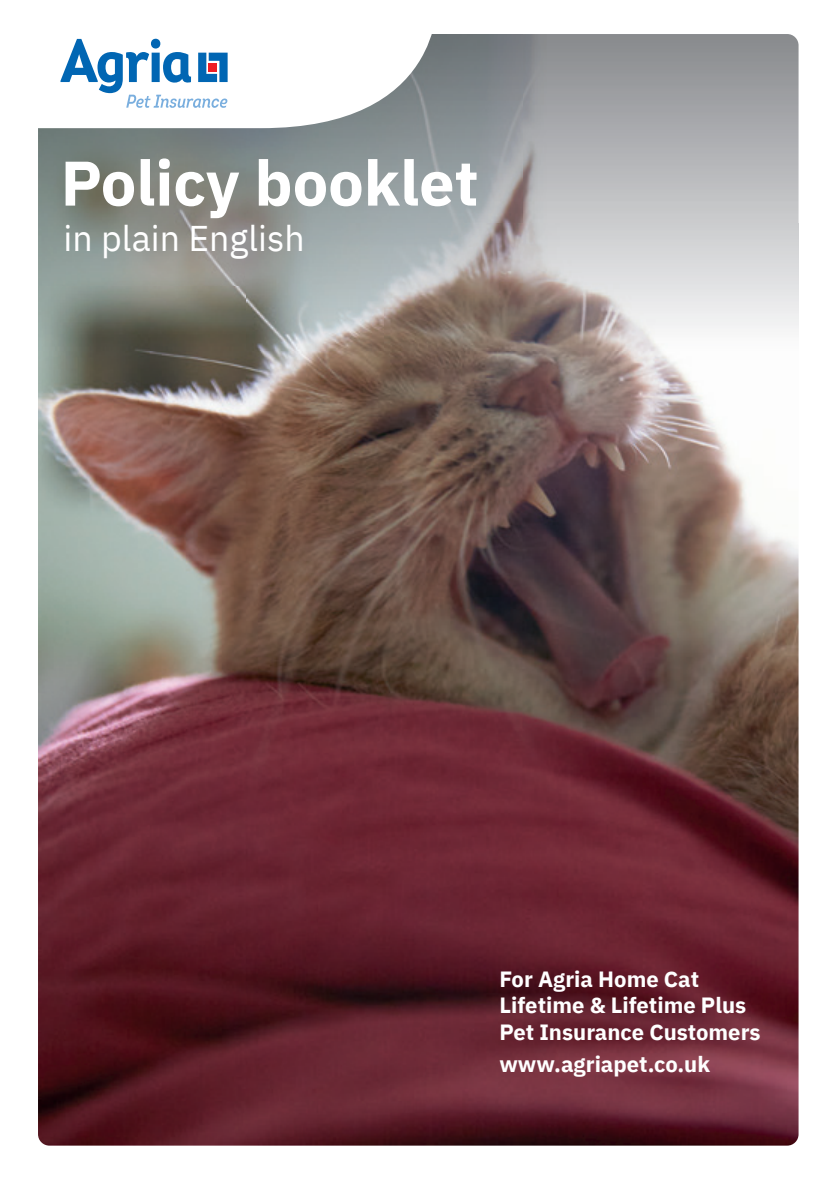
<style>
.page{position:relative;width:840px;height:1191px;background:#fff}
.page>*{position:absolute;margin:0;border:0;box-sizing:border-box;transform-origin:0 0}
.t1{font:700 63px "IBM Plex Sans";color:#fff}
.t2{font:35.8px "IBM Plex Sans";color:#fff}
.t3{font:700 22px/26.4px "IBM Plex Sans";color:#fff}
</style>
<div class="page">
<img style="left:38px;top:350px;width:760px;height:795px">
<img style="left:38px;top:34px;width:760px;height:316px">
<svg style="left:38px;top:34px;width:405px;height:94px"></svg>
<svg style="left:60px;top:39px;width:168px;height:69px"></svg>
<h1 class="t1" style="left:61px;top:133px;width:419px">Policy booklet</h1>
<h2 class="t2" style="left:63px;top:210px;width:242px">in plain English</h2>
<p class="t3" style="left:499px;top:964px;width:262px">For Agria Home Cat<br>Lifetime &amp; Lifetime Plus<br>Pet Insurance Customers</p>
<p class="t3" style="left:499px;top:1049px;width:212px">www.agriapet.co.uk</p>
</div>
